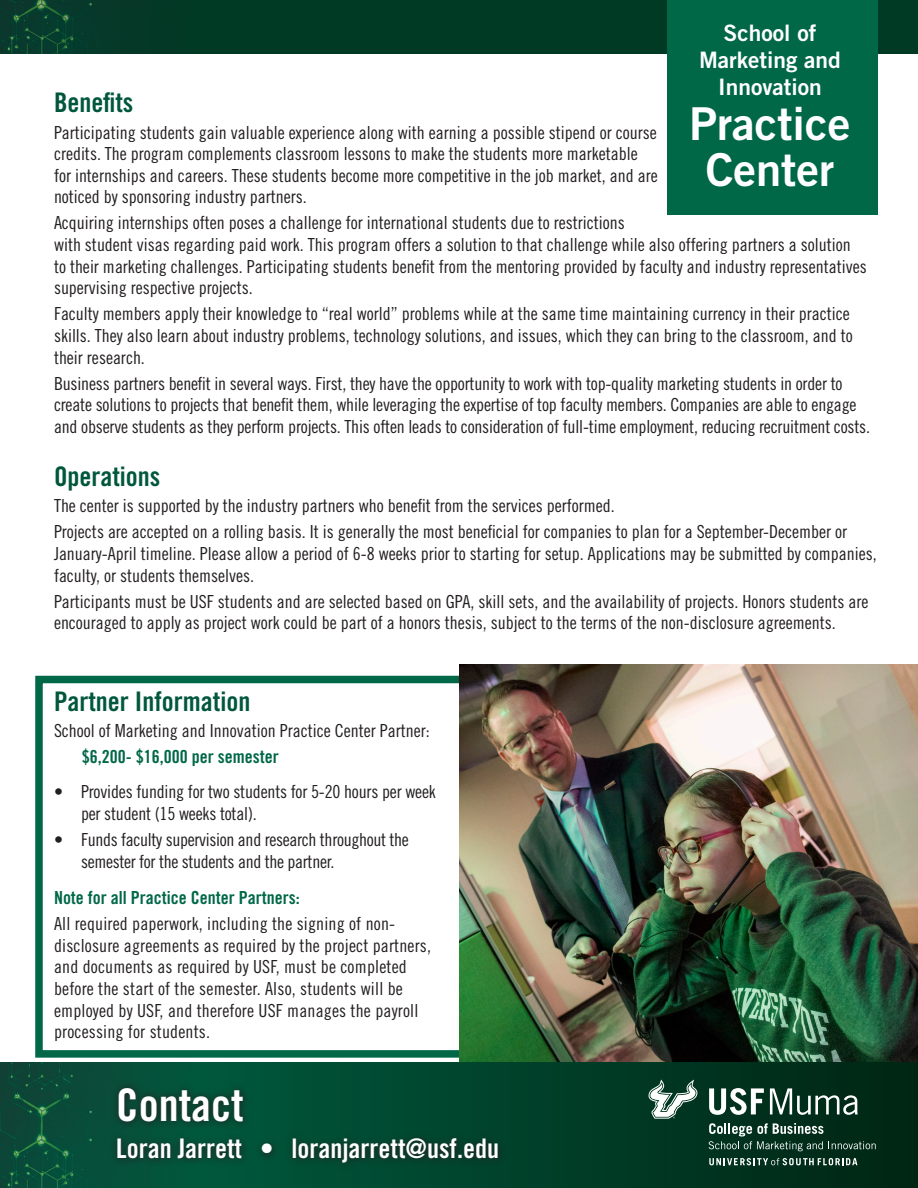
<style>
.page{position:relative;width:918px;height:1188px;background:#fff}
.page>*{position:absolute;margin:0;border:0;box-sizing:border-box;transform-origin:0 0}
.t1{font:45.3px/45.3px "Trade Gothic LT Std Bd 2";color:#fff;text-align:center}
.t2{font:45px "Trade Gothic LT Std Bd Cn 20";color:#fff}
.t3{font:27px "Trade Gothic LT Std Bd Cn 20";color:#00573c}
.t4{font:27px "Trade Gothic LT Std Bd Cn 20";color:#fff}
.t5{font:22.65px/27.2px "Trade Gothic LT Std Bd 2";color:#fff;text-align:center}
.t6{font:18px/21.6px "Trade Gothic LT Std Cn 18";color:#231f20}
.t7{font:18px "Trade Gothic LT Std Bd Cn 20";color:#006847}
</style>
<div class="page">
<div style="left:0;top:0;width:918px;height:54px;background:#003a25"></div>
<div style="left:668px;top:0;width:210px;height:214px;background:#006847"></div>
<div style="left:35px;top:676px;width:445px;height:382px;border:8px solid #006847"></div>
<img style="left:459px;top:664px;width:459px;height:398px">
<svg style="left:190px;top:1062px;width:728px;height:126px;background:#003a24"></svg>
<svg style="left:649px;top:1080px;width:48px;height:39px"></svg>
<svg style="left:709px;top:1158px;width:148px;height:7px"></svg>
<svg style="left:709px;top:1123px;width:167px;height:28px;background:#2d5242"></svg>
<svg style="left:709px;top:1088px;width:55px;height:27px"></svg>
<svg style="left:770px;top:1088px;width:88px;height:27px"></svg>
<img style="left:0;top:1062px;width:190px;height:126px">
<svg style="left:111px;top:1081px;width:395px;height:90px;background:#044832"></svg>
<img style="left:0;top:0;width:92px;height:54px">
<p class="t5" style="left:699px;top:19px;width:143px">School of<br>Marketing and<br>Innovation</p>
<p class="t1" style="left:689px;top:101px;width:163px">Practice<br>Center</p>
<p class="t3" style="left:54px;top:86px;width:81px">Benefits</p>
<p class="t6" style="left:54px;top:121px;width:605px">Participating students gain valuable experience along with earning a possible stipend or course credits. The program complements classroom lessons to make the students more marketable for internships and careers. These students become more competitive in the job market, and are noticed by sponsoring industry partners.</p>
<p class="t6" style="left:54px;top:212px;width:814px">Acquiring internships often poses a challenge for international students due to restrictions<br>with student visas regarding paid work. This program offers a solution to that challenge while also offering partners a solution to their marketing challenges. Participating students benefit from the mentoring provided by faculty and industry representatives supervising respective projects.</p>
<p class="t6" style="left:54px;top:303px;width:800px">Faculty members apply their knowledge to “real world” problems while at the same time maintaining currency in their practice skills. They also learn about industry problems, technology solutions, and issues, which they can bring to the classroom, and to their research.</p>
<p class="t6" style="left:54px;top:372px;width:818px">Business partners benefit in several ways. First, they have the opportunity to work with top-quality marketing students in order to create solutions to projects that benefit them, while leveraging the expertise of top faculty members. Companies are able to engage and observe students as they perform projects. This often leads to consideration of full-time employment, reducing recruitment costs.</p>
<p class="t3" style="left:54px;top:460px;width:108px">Operations</p>
<p class="t6" style="left:54px;top:495px;width:562px">The center is supported by the industry partners who benefit from the services performed.</p>
<p class="t6" style="left:54px;top:521px;width:824px">Projects are accepted on a rolling basis. It is generally the most beneficial for companies to plan for a September-December or<br>January-April timeline. Please allow a period of 6-8 weeks prior to starting for setup. Applications may be submitted by companies, faculty, or students themselves.</p>
<p class="t6" style="left:54px;top:590px;width:816px">Participants must be USF students and are selected based on GPA, skill sets, and the availability of projects. Honors students are encouraged to apply as project work could be part of a honors thesis, subject to the terms of the non-disclosure agreements.</p>
<p class="t3" style="left:54px;top:685px;width:198px">Partner Information</p>
<p class="t6" style="left:54px;top:720px;width:377px">School of Marketing and Innovation Practice Center Partner:</p>
<p class="t7" style="left:82px;top:746px;width:198px">$6,200- $16,000 per semester</p>
<p class="t6" style="left:81px;top:781px;width:356px;text-indent:-27px">• Provides funding for two students for 5-20 hours per week per student (15 weeks total).</p>
<p class="t6" style="left:81px;top:829px;width:329px;text-indent:-27px">• Funds faculty supervision and research throughout the semester for the students and the partner.</p>
<p class="t7" style="left:54px;top:887px;width:247px">Note for all Practice Center Partners:</p>
<p class="t6" style="left:54px;top:913px;width:379px">All required paperwork, including the signing of non&shy;disclosure agreements as required by the project partners, and documents as required by USF, must be completed before the start of the semester. Also, students will be employed by USF, and therefore USF manages the payroll processing for students.</p>
<p class="t2" style="left:116px;top:1077px;width:129px">Contact</p>
<p class="t4" style="left:116px;top:1132px;width:384px">Loran Jarrett • loranjarrett@usf.edu</p>
</div>
